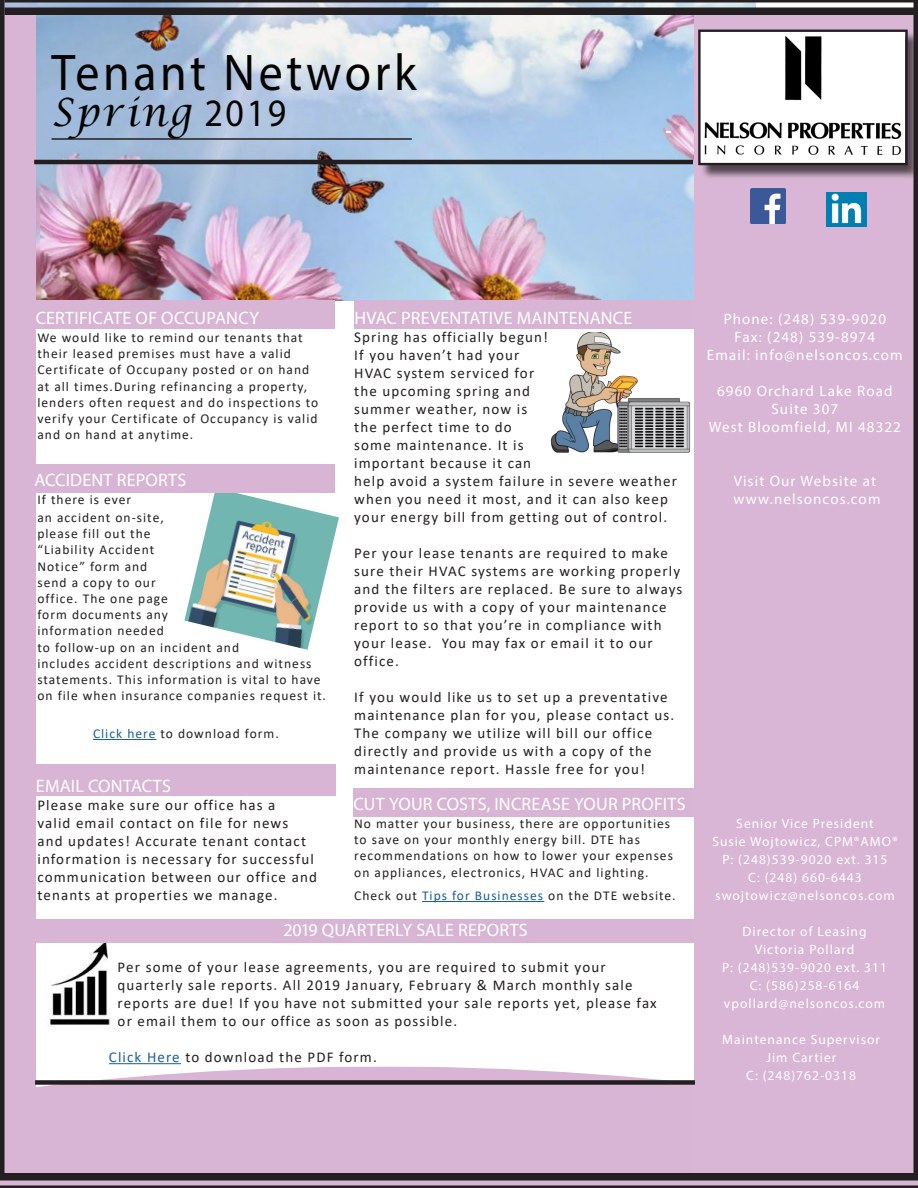
<style>
.page{position:relative;width:918px;height:1188px;background:#fff}
.page>*{position:absolute;margin:0;border:0;box-sizing:border-box;transform-origin:0 0}
.t1{font:51.9px "Myriad Pro";letter-spacing:.075em;color:#040503;scale:.93 1}
.t2{font:italic 38.85px "Lucida Calligraphy";letter-spacing:.075em;color:#040503;scale:.93 1}
.Subhead{font:18px "Myriad Pro";letter-spacing:.015em;color:#fff}
.t3{font:15px/18px "Calibri";letter-spacing:.075em;color:#231f20}
.t4{font:15px "Myriad Pro";letter-spacing:.075em;color:#fff}
.t5{font:13.5px/16.2px "Calibri";letter-spacing:.075em;color:#231f20}
.t6{font:13.5px "Myriad Pro";letter-spacing:.075em;color:#fff}
.s1{font-family:"Myriad Pro";font-style:normal}
.s2{color:#175d9e}
</style>
<div class="page">
<img style="left:184px;top:488px;width:155px;height:162px">
<img style="left:4px;top:3px;width:752px;height:297px">
<hr style="left:52px;top:138px;width:360px;height:2px;background:#231f20">
<svg style="left:0;top:1066px;width:918px;height:119px;background:#d9b8d5"></svg>
<div style="left:694px;top:15px;width:224px;height:1162px;background:#d9b6d5"></div>
<div style="left:700px;top:31px;width:218px;height:149px;background:#231f20;opacity:.75"></div>
<img style="left:701px;top:33px;width:203px;height:129px">
<div style="left:698px;top:30px;width:210px;height:135px;border:2px solid #231f20"></div>
<div style="left:36px;top:765px;width:300px;height:31px;background:#d8b5d4"></div>
<div style="left:0;top:8px;width:36px;height:1169px;background:#d8b5d4"></div>
<div style="left:0;top:1173px;width:918px;height:7px;background:#231f20"></div>
<hr style="left:0;top:1185px;width:918px;height:3px;background:#231f20">
<img style="left:751px;top:189px;width:35px;height:35px">
<img style="left:826px;top:192px;width:41px;height:34px">
<div style="left:35px;top:1080px;width:660px;height:5px;background:#231f20"></div>
<img style="left:550px;top:333px;width:140px;height:120px">
<hr style="left:34px;top:160px;width:659px;height:4px;background:#231f20">
<div style="left:36px;top:300px;width:298px;height:29px;background:#d8b5d4"></div>
<img style="left:49px;top:943px;width:63px;height:86px">
<hr style="left:0;top:0;width:4px;height:1177px;background:#231f20">
<div style="left:35px;top:919px;width:659px;height:24px;background:#d8b5d4"></div>
<div style="left:4px;top:8px;width:914px;height:7px;background:#231f20"></div>
<hr style="left:4px;top:0;width:914px;height:3px;background:#231f20">
<hr style="left:914px;top:0;width:4px;height:1173px;background:#231f20">
<hr style="left:93px;top:739px;width:63px;height:1px;background:#175d9e">
<div style="left:34px;top:465px;width:300px;height:28px;background:#d8b5d4"></div>
<div style="left:353px;top:788px;width:341px;height:29px;background:#d8b5d4"></div>
<hr style="left:422px;top:901px;width:122px;height:1px;background:#175d9e">
<div style="left:354px;top:300px;width:341px;height:29px;background:#d8b5d4"></div>
<p class="t1" style="left:52px;top:41px;width:394px">Tenant Network</p>
<p class="t2" style="left:52px;top:89px;width:254px">Spring <span class="s1">2019</span></p>
<p class="Subhead" style="left:36px;top:307px;width:225px">CERTIFICATE OF OCCUPANCY</p>
<p class="t5" style="left:37px;top:329px;width:282px">We would like to remind our tenants that their leased premises must have a valid Certificate of Occupany posted or on hand at all times.During refinancing a property, lenders often request and do inspections to verify your Certificate of Occupancy is valid and on hand at anytime.</p>
<p class="Subhead" style="left:34px;top:469px;width:154px">ACCIDENT REPORTS</p>
<p class="t5" style="left:37px;top:491px;width:95px">If there is ever</p>
<p class="t5" style="left:37px;top:509px;width:290px">an accident on-site,<br>please fill out the<br>“Liability Accident<br>Notice” form and<br>send a copy to our<br>office. The one page<br>form documents any<br>information needed<br>to follow-up on an incident and<br>includes accident descriptions and witness statements. This information is vital to have on file when insurance companies request it.</p>
<p class="t5" style="left:93px;top:725px;width:187px"><span class="s2">Click here</span> to download form.</p>
<p class="Subhead" style="left:36px;top:775px;width:137px">EMAIL CONTACTS</p>
<p class="t3" style="left:37px;top:796px;width:281px">Please make sure our office has a<br>valid email contact on file for news and updates! Accurate tenant contact information is necessary for successful communication between our office and tenants at properties we manage.</p>
<p class="Subhead" style="left:354px;top:307px;width:279px">HVAC PREVENTATIVE MAINTENANCE</p>
<p class="t3" style="left:354px;top:328px;width:324px">Spring has officially begun!<br>If you haven’t had your<br>HVAC system serviced for<br>the upcoming spring and<br>summer weather, now is<br>the perfect time to do<br>some maintenance. It is<br>important because it can<br>help avoid a system failure in severe weather when you need it most, and it can also keep your energy bill from getting out of control.</p>
<p class="t3" style="left:354px;top:544px;width:330px">Per your lease tenants are required to make sure their HVAC systems are working properly and the filters are replaced. Be sure to always provide us with a copy of your maintenance report to so that you’re in compliance with your lease. You may fax or email it to our office.</p>
<p class="t3" style="left:354px;top:688px;width:322px">If you would like us to set up a preventative maintenance plan for you, please contact us.<br>The company we utilize will bill our office directly and provide us with a copy of the maintenance report. Hassle free for you!</p>
<p class="Subhead" style="left:353px;top:793px;width:334px">CUT YOUR COSTS, INCREASE YOUR PROFITS</p>
<p class="t5" style="left:354px;top:815px;width:320px">No matter your business, there are opportunities to save on your monthly energy bill. DTE has recommendations on how to lower your expenses on appliances, electronics, HVAC and lighting.</p>
<p class="t5" style="left:354px;top:887px;width:323px">Check out <span class="s2">Tips for Businesses</span> on the DTE website.</p>
<p class="Subhead" style="left:284px;top:919px;width:246px">2019 QUARTERLY SALE REPORTS</p>
<p class="t3" style="left:118px;top:958px;width:541px">Per some of your lease agreements, you are required to submit your quarterly sale reports. All 2019 January, February &amp; March monthly sale reports are due! If you have not submitted your sale reports yet, please fax or email them to our office as soon as possible.</p>
<p class="t3" style="left:109px;top:1048px;width:269px"><span class="s2">Click Here</span> to download the PDF form.</p>
<p class="t4" style="left:724px;top:310px;width:164px">Phone: (248) 539-9020</p>
<p class="t4" style="left:735px;top:328px;width:142px">Fax: (248) 539-8974</p>
<p class="t4" style="left:707px;top:346px;width:197px">Email: info@nelsoncos.com</p>
<p class="t4" style="left:717px;top:382px;width:177px">6960 Orchard Lake Road</p>
<p class="t4" style="left:771px;top:400px;width:68px">Suite 307</p>
<p class="t4" style="left:709px;top:418px;width:194px">West Bloomfield, MI 48322</p>
<p class="t4" style="left:734px;top:472px;width:144px">Visit Our Website at</p>
<p class="t4" style="left:734px;top:490px;width:149px">www.nelsoncos.com</p>
<p class="t6" style="left:736px;top:815px;width:139px">Senior Vice President</p>
<p class="t6" style="left:712px;top:833px;width:187px">Susie Wojtowicz, CPM®AMO®</p>
<p class="t6" style="left:723px;top:851px;width:166px">P: (248)539-9020 ext. 315</p>
<p class="t6" style="left:748px;top:869px;width:115px">C: (248) 660-6443</p>
<p class="t6" style="left:715px;top:887px;width:181px">swojtowicz@nelsoncos.com</p>
<p class="t6" style="left:743px;top:923px;width:125px">Director of Leasing</p>
<p class="t6" style="left:755px;top:941px;width:101px">Victoria Pollard</p>
<p class="t6" style="left:722px;top:959px;width:166px">P: (248)539-9020 ext. 311</p>
<p class="t6" style="left:750px;top:977px;width:111px">C: (586)258-6164</p>
<p class="t6" style="left:724px;top:995px;width:163px">vpollard@nelsoncos.com</p>
<p class="t6" style="left:722px;top:1031px;width:159px">Maintenance Supervisor</p>
<p class="t6" style="left:766px;top:1049px;width:72px">Jim Cartier</p>
<p class="t6" style="left:746px;top:1067px;width:111px">C: (248)762-0318</p>
</div>
